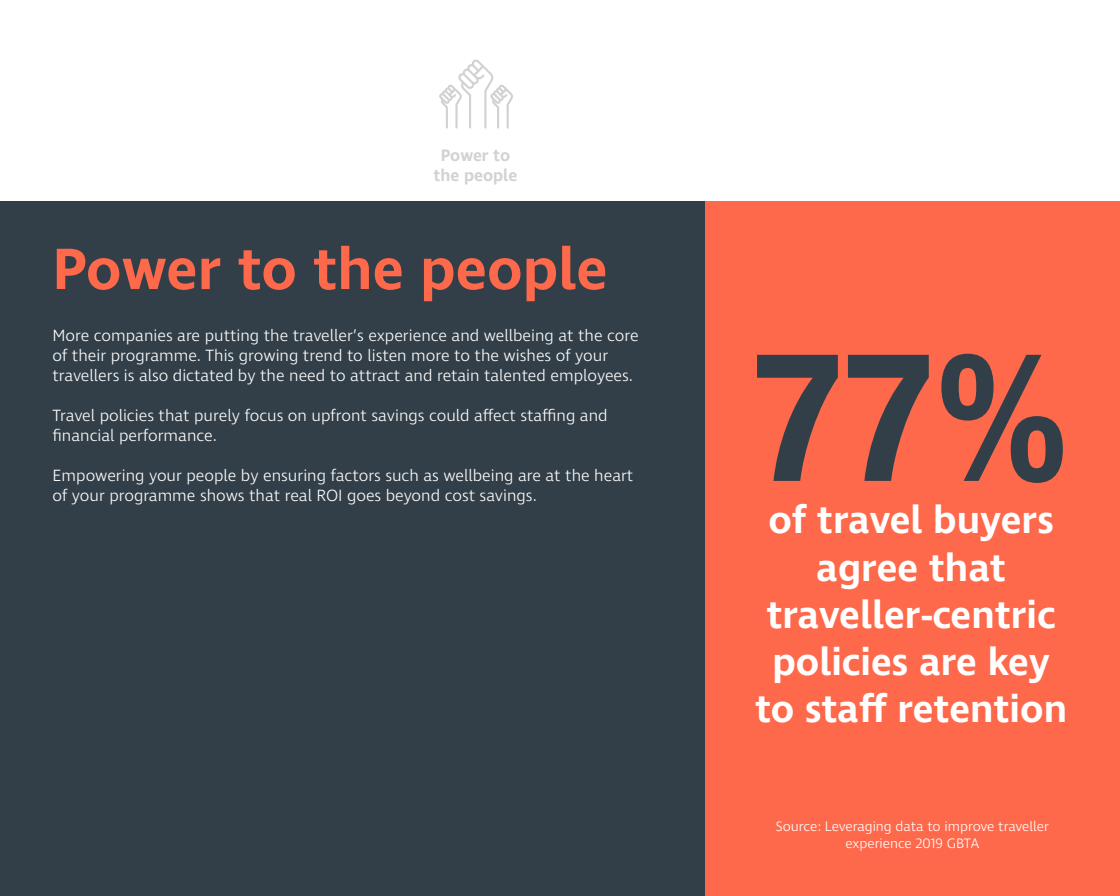
<style>
.page{position:relative;width:1120px;height:896px;background:#fff}
.page>*{position:absolute;margin:0;border:0;box-sizing:border-box;transform-origin:0 0}
.t1{font:600 186.2px "Ingra";color:#333f48}
.t2{font:600 59.5px "Ingra";color:#ff694b}
.t3{font:600 39.38px/47.2px "Ingra";color:#fff;text-align:center}
.t4{font:600 17.06px/20.5px "Ingra";color:#d2d2d2;text-align:center}
.t5{font:300 16.62px/19.9px "Ingra";color:#fff}
.t6{font:300 14px/16.8px "Ingra";color:#fff;text-align:center}
</style>
<div class="page">
<div style="left:0;top:201px;width:708px;height:695px;background:#333f48"></div>
<div style="left:705px;top:201px;width:415px;height:695px;background:#ff694b"></div>
<svg style="left:439px;top:59px;width:74px;height:70px"></svg>
<p class="t4" style="left:434px;top:146px;width:85px">Power to the people</p>
<h2 class="t2" style="left:52px;top:232px;width:557px">Power to the people</h2>
<p class="t5" style="left:52px;top:327px;width:588px">More companies are putting the traveller’s experience and wellbeing at the core of their programme. This growing trend to listen more to the wishes of your travellers is also dictated by the need to attract and retain talented employees.</p>
<p class="t5" style="left:52px;top:406px;width:557px">Travel policies that purely focus on upfront savings could affect staffing and financial performance.</p>
<p class="t5" style="left:52px;top:466px;width:582px">Empowering your people by ensuring factors such as wellbeing are at the heart of your programme shows that real ROI goes beyond cost savings.</p>
<h1 class="t1" style="left:753px;top:302px;width:318px">77%</h1>
<h3 class="t3" style="left:755px;top:499px;width:313px">of travel buyers agree that traveller-centric policies are key to staff retention</h3>
<p class="t6" style="left:776px;top:819px;width:275px">Source: Leveraging data to improve traveller experience 2019 GBTA</p>
</div>
